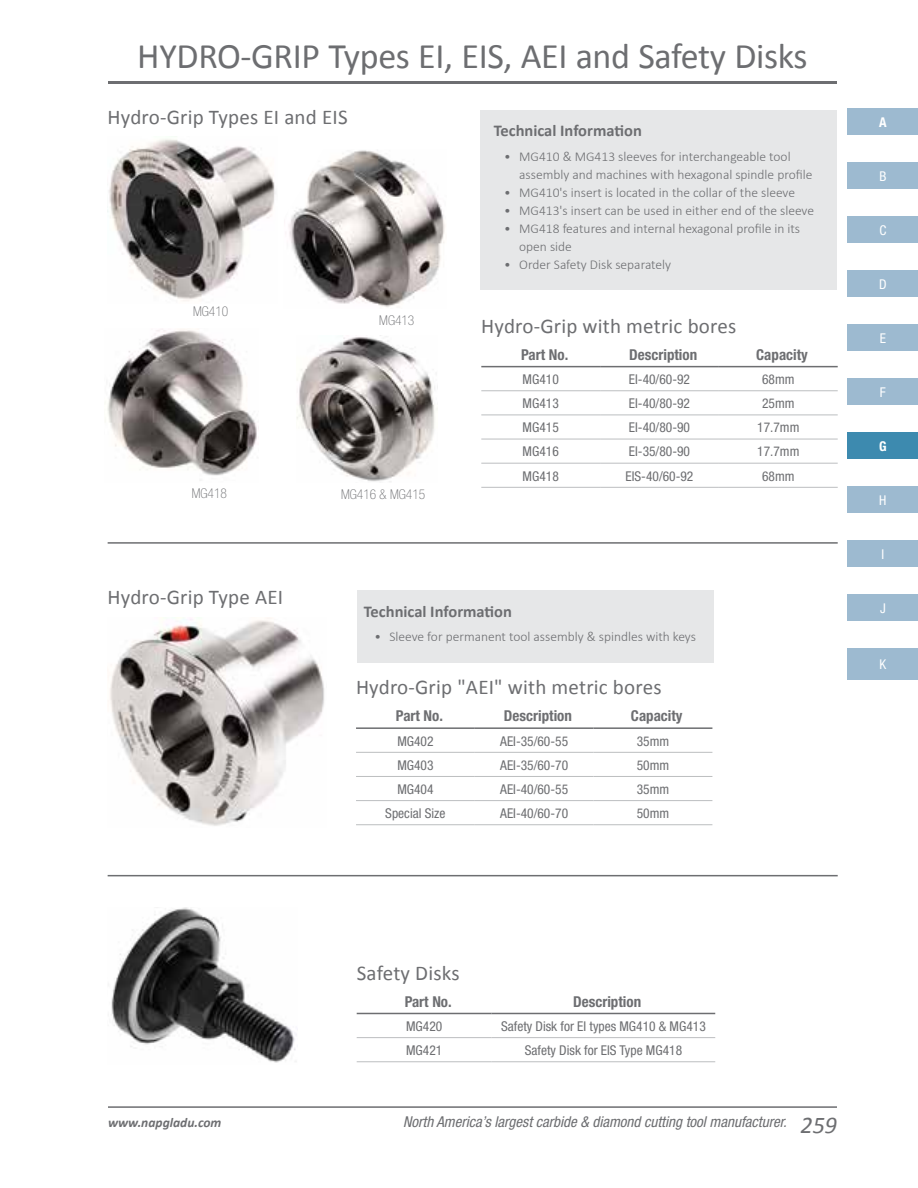
<style>
.page{position:relative;width:918px;height:1188px;background:#fff}
.page>*{position:absolute;margin:0;border:0;box-sizing:border-box;transform-origin:0 0}
.t1{font:36px "Calibri";letter-spacing:-.01em;color:#6d6e71}
.t2{font:italic 24px "Calibri";color:#6d6e71}
.t3{font:21px "Calibri";letter-spacing:.01em;color:#6d6e71}
.t4{font:700 16.5px "Calibri";color:#6d6e71}
.t5{font:700 condensed 15px "Helvetica Neue";color:#6d6e71}
.t6{font:italic condensed 15px "Helvetica Neue";color:#6d6e71}
.t7{font:300 13.5px/18px "Calibri";color:#6d6e71}
.t8{font:condensed 13.5px "Helvetica Neue";color:#6d6e71}
.t9{font:100 condensed 13.5px "Helvetica Neue";color:#6d6e71}
.t10{font:italic 700 13.5px "Calibri";color:#6d6e71}
.t11{font:condensed 13.5px "Helvetica Neue";color:#fff}
.t12{font:700 condensed 13.5px "Helvetica Neue";color:#fff}
</style>
<div class="page">
<div style="left:848px;top:108px;width:70px;height:27px;background:#9dbad0"></div>
<div style="left:848px;top:162px;width:70px;height:27px;background:#9dbad0"></div>
<div style="left:848px;top:378px;width:70px;height:27px;background:#9dbad0"></div>
<div style="left:848px;top:270px;width:70px;height:27px;background:#9dbad0"></div>
<div style="left:848px;top:486px;width:70px;height:27px;background:#9dbad0"></div>
<div style="left:848px;top:216px;width:70px;height:27px;background:#9dbad0"></div>
<div style="left:848px;top:432px;width:70px;height:27px;background:#3d8aaf"></div>
<div style="left:848px;top:324px;width:70px;height:27px;background:#9dbad0"></div>
<div style="left:848px;top:540px;width:70px;height:27px;background:#9dbad0"></div>
<div style="left:848px;top:594px;width:70px;height:27px;background:#9dbad0"></div>
<div style="left:848px;top:648px;width:70px;height:31px;background:#9dbad0"></div>
<hr style="left:108px;top:81px;width:729px;height:3px;background:#6d6e71">
<hr style="left:108px;top:1106px;width:729px;height:2px;background:#6d6e71">
<hr style="left:481px;top:390px;width:119px;height:1px;background:#bcbec0">
<hr style="left:600px;top:390px;width:119px;height:1px;background:#bcbec0">
<hr style="left:719px;top:390px;width:119px;height:1px;background:#bcbec0">
<hr style="left:481px;top:415px;width:119px;height:1px;background:#bcbec0">
<hr style="left:600px;top:415px;width:119px;height:1px;background:#bcbec0">
<hr style="left:719px;top:415px;width:119px;height:1px;background:#bcbec0">
<hr style="left:481px;top:439px;width:119px;height:1px;background:#bcbec0">
<hr style="left:600px;top:439px;width:119px;height:1px;background:#bcbec0">
<hr style="left:719px;top:439px;width:119px;height:1px;background:#bcbec0">
<hr style="left:481px;top:463px;width:119px;height:1px;background:#bcbec0">
<hr style="left:600px;top:463px;width:119px;height:1px;background:#bcbec0">
<hr style="left:719px;top:463px;width:119px;height:1px;background:#bcbec0">
<hr style="left:481px;top:487px;width:119px;height:1px;background:#bcbec0">
<hr style="left:600px;top:487px;width:119px;height:1px;background:#bcbec0">
<hr style="left:719px;top:487px;width:119px;height:1px;background:#bcbec0">
<hr style="left:481px;top:366px;width:119px;height:1px;background:#6d6e71">
<hr style="left:600px;top:366px;width:119px;height:1px;background:#6d6e71">
<hr style="left:719px;top:366px;width:119px;height:1px;background:#6d6e71">
<hr style="left:357px;top:1037px;width:135px;height:1px;background:#bcbec0">
<hr style="left:492px;top:1037px;width:223px;height:1px;background:#bcbec0">
<hr style="left:357px;top:1061px;width:135px;height:1px;background:#bcbec0">
<hr style="left:492px;top:1061px;width:223px;height:1px;background:#bcbec0">
<hr style="left:357px;top:1013px;width:135px;height:1px;background:#6d6e71">
<hr style="left:492px;top:1013px;width:223px;height:1px;background:#6d6e71">
<div style="left:480px;top:110px;width:357px;height:179px;background:#e6e7e8"></div>
<div style="left:357px;top:591px;width:357px;height:72px;background:#e6e7e8"></div>
<img style="left:107px;top:139px;width:169px;height:162px">
<img style="left:105px;top:329px;width:154px;height:152px">
<img style="left:111px;top:907px;width:186px;height:156px">
<img style="left:288px;top:150px;width:157px;height:157px">
<img style="left:297px;top:335px;width:141px;height:147px">
<hr style="left:356px;top:752px;width:119px;height:1px;background:#bcbec0">
<hr style="left:475px;top:752px;width:119px;height:1px;background:#bcbec0">
<hr style="left:594px;top:752px;width:118px;height:1px;background:#bcbec0">
<hr style="left:356px;top:776px;width:119px;height:1px;background:#bcbec0">
<hr style="left:475px;top:776px;width:119px;height:1px;background:#bcbec0">
<hr style="left:594px;top:776px;width:118px;height:1px;background:#bcbec0">
<hr style="left:356px;top:800px;width:119px;height:1px;background:#bcbec0">
<hr style="left:475px;top:800px;width:119px;height:1px;background:#bcbec0">
<hr style="left:594px;top:800px;width:118px;height:1px;background:#bcbec0">
<hr style="left:356px;top:824px;width:119px;height:1px;background:#bcbec0">
<hr style="left:475px;top:824px;width:119px;height:1px;background:#bcbec0">
<hr style="left:594px;top:824px;width:118px;height:1px;background:#bcbec0">
<hr style="left:356px;top:727px;width:119px;height:2px;background:#6d6e71">
<hr style="left:475px;top:727px;width:119px;height:2px;background:#6d6e71">
<hr style="left:594px;top:727px;width:118px;height:2px;background:#6d6e71">
<img style="left:110px;top:618px;width:214px;height:208px">
<hr style="left:108px;top:542px;width:730px;height:2px;background:#6d6e71">
<hr style="left:108px;top:875px;width:730px;height:1px;background:#6d6e71">
<h1 class="t1" style="left:137px;top:33px;width:672px">HYDRO-GRIP Types EI, EIS, AEI and Safety Disks</h1>
<h3 class="t3" style="left:108px;top:104px;width:242px">Hydro-Grip Types EI and EIS</h3>
<p class="t9" style="left:193px;top:304px;width:37px">MG410</p>
<p class="t9" style="left:379px;top:313px;width:37px">MG413</p>
<p class="t9" style="left:192px;top:486px;width:37px">MG418</p>
<p class="t9" style="left:341px;top:487px;width:86px">MG416 &amp; MG415</p>
<p class="t4" style="left:494px;top:120px;width:150px">Technical Information</p>
<p class="t7" style="left:519px;top:147px;width:295px;text-indent:-15px">• MG410 &amp; MG413 sleeves for interchangeable tool assembly and machines with hexagonal spindle profile</p>
<p class="t7" style="left:504px;top:183px;width:292px">• MG410's insert is located in the collar of the sleeve</p>
<p class="t7" style="left:504px;top:201px;width:311px">• MG413's insert can be used in either end of the sleeve</p>
<p class="t7" style="left:519px;top:219px;width:282px;text-indent:-15px">• MG418 features and internal hexagonal profile in its open side</p>
<p class="t7" style="left:504px;top:255px;width:168px">• Order Safety Disk separately</p>
<h3 class="t3" style="left:481px;top:313px;width:257px">Hydro-Grip with metric bores</h3>
<p class="t5" style="left:521px;top:345px;width:49px">Part No.</p>
<p class="t5" style="left:629px;top:345px;width:69px">Description</p>
<p class="t5" style="left:756px;top:345px;width:53px">Capacity</p>
<p class="t8" style="left:523px;top:371px;width:38px">MG410</p>
<p class="t8" style="left:629px;top:371px;width:63px">EI-40/60-92</p>
<p class="t8" style="left:762px;top:371px;width:34px">68mm</p>
<p class="t8" style="left:523px;top:396px;width:38px">MG413</p>
<p class="t8" style="left:629px;top:396px;width:63px">EI-40/80-92</p>
<p class="t8" style="left:762px;top:396px;width:34px">25mm</p>
<p class="t8" style="left:523px;top:420px;width:38px">MG415</p>
<p class="t8" style="left:629px;top:420px;width:63px">EI-40/80-90</p>
<p class="t8" style="left:757px;top:420px;width:44px">17.7mm</p>
<p class="t8" style="left:523px;top:444px;width:38px">MG416</p>
<p class="t8" style="left:629px;top:444px;width:63px">EI-35/80-90</p>
<p class="t8" style="left:757px;top:444px;width:44px">17.7mm</p>
<p class="t8" style="left:523px;top:468px;width:38px">MG418</p>
<p class="t8" style="left:626px;top:468px;width:69px">EIS-40/60-92</p>
<p class="t8" style="left:762px;top:468px;width:34px">68mm</p>
<h3 class="t3" style="left:108px;top:584px;width:177px">Hydro-Grip Type AEI</h3>
<p class="t4" style="left:364px;top:601px;width:150px">Technical Information</p>
<p class="t7" style="left:374px;top:627px;width:323px">• Sleeve for permanent tool assembly &amp; spindles with keys</p>
<h3 class="t3" style="left:356px;top:674px;width:307px">Hydro-Grip "AEI" with metric bores</h3>
<p class="t5" style="left:396px;top:707px;width:49px">Part No.</p>
<p class="t5" style="left:504px;top:707px;width:69px">Description</p>
<p class="t5" style="left:631px;top:707px;width:53px">Capacity</p>
<p class="t8" style="left:397px;top:733px;width:38px">MG402</p>
<p class="t8" style="left:500px;top:733px;width:69px">AEI-35/60-55</p>
<p class="t8" style="left:637px;top:733px;width:34px">35mm</p>
<p class="t8" style="left:397px;top:757px;width:38px">MG403</p>
<p class="t8" style="left:500px;top:757px;width:69px">AEI-35/60-70</p>
<p class="t8" style="left:637px;top:757px;width:34px">50mm</p>
<p class="t8" style="left:397px;top:781px;width:38px">MG404</p>
<p class="t8" style="left:500px;top:781px;width:69px">AEI-40/60-55</p>
<p class="t8" style="left:637px;top:781px;width:34px">35mm</p>
<p class="t8" style="left:385px;top:805px;width:62px">Special Size</p>
<p class="t8" style="left:500px;top:805px;width:69px">AEI-40/60-70</p>
<p class="t8" style="left:637px;top:805px;width:34px">50mm</p>
<p class="t12" style="left:879px;top:114px;width:9px">A</p>
<p class="t11" style="left:879px;top:168px;width:9px">B</p>
<p class="t11" style="left:879px;top:222px;width:9px">C</p>
<p class="t11" style="left:879px;top:276px;width:9px">D</p>
<p class="t11" style="left:880px;top:330px;width:8px">E</p>
<p class="t11" style="left:880px;top:384px;width:7px">F</p>
<p class="t12" style="left:879px;top:438px;width:9px">G</p>
<p class="t11" style="left:879px;top:492px;width:9px">H</p>
<p class="t11" style="left:882px;top:546px;width:4px">I</p>
<p class="t11" style="left:880px;top:600px;width:7px">J</p>
<p class="t11" style="left:880px;top:657px;width:8px">K</p>
<h3 class="t3" style="left:357px;top:959px;width:104px">Safety Disks</h3>
<p class="t5" style="left:405px;top:992px;width:49px">Part No.</p>
<p class="t5" style="left:573px;top:992px;width:69px">Description</p>
<p class="t8" style="left:406px;top:1018px;width:38px">MG420</p>
<p class="t8" style="left:501px;top:1018px;width:206px">Safety Disk for EI types MG410 &amp; MG413</p>
<p class="t8" style="left:406px;top:1042px;width:38px">MG421</p>
<p class="t8" style="left:525px;top:1042px;width:159px">Safety Disk for EIS Type MG418</p>
<p class="t10" style="left:108px;top:1114px;width:115px">www.napgladu.com</p>
<p class="t6" style="left:403px;top:1113px;width:385px">North America’s largest carbide &amp; diamond cutting tool manufacturer.</p>
<h2 class="t2" style="left:801px;top:1108px;width:38px">259</h2>
</div>
